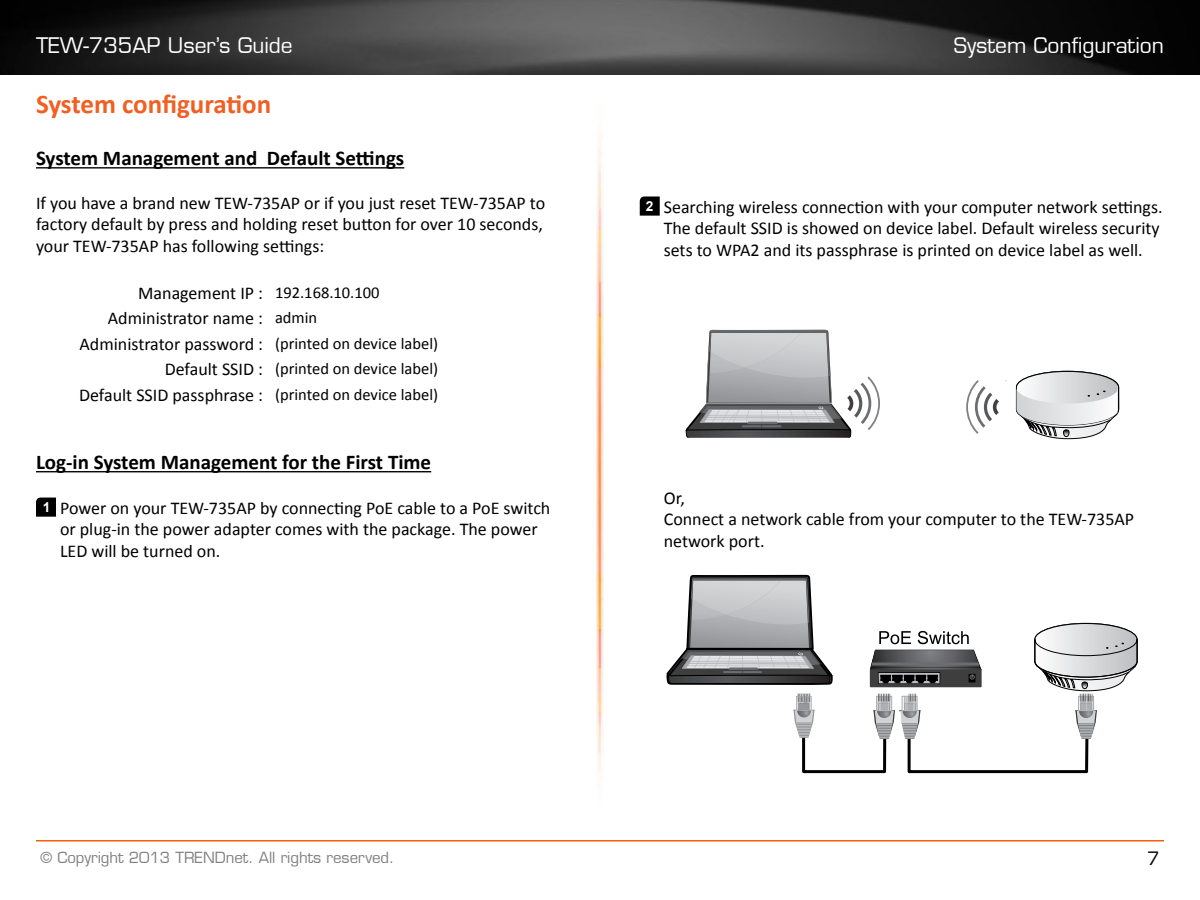
<style>
.page{position:relative;width:1200px;height:900px;background:#fff}
.page>*{position:absolute;margin:0;border:0;box-sizing:border-box;transform-origin:0 0}
.SectionTitle_1{font:700 27px "Calibri";letter-spacing:-.005em;color:#f15f22}
.SectionTitle_2{font:700 21px "Calibri";color:#000}
.t1{font:21px "Eurostile LT";color:#fff}
.t2{font:18px/21.6px "Calibri";color:#000}
.t3{font:18px "Eurostile LT";color:#000}
.tbl_cell{font:16.5px "Calibri";color:#000}
.t4{font:15px "Eurostile LT";color:#808080}
.t5{font:700 13.8px "Arial";color:#fff}
</style>
<div class="page">
<hr style="left:36px;top:840px;width:1128px;height:2px;background:#fb5d05">
<img style="left:0;top:0;width:1200px;height:75px">
<img style="left:596px;top:142px;width:8px;height:629px">
<hr style="left:36px;top:167px;width:368px;height:2px;background:#000">
<hr style="left:36px;top:471px;width:395px;height:1px;background:#000">
<svg style="left:36px;top:498px;width:20px;height:19px"></svg>
<svg style="left:640px;top:196px;width:20px;height:20px"></svg>
<svg style="left:685px;top:330px;width:195px;height:108px"></svg>
<svg style="left:966px;top:380px;width:41px;height:54px"></svg>
<svg style="left:1016px;top:371px;width:103px;height:68px"></svg>
<svg style="left:666px;top:575px;width:472px;height:199px"></svg>
<p class="t1" style="left:36px;top:33px;width:258px">TEW-735AP User’s Guide</p>
<p class="t1" style="left:954px;top:33px;width:212px">System Configuration</p>
<p class="SectionTitle_1" style="left:36px;top:87px;width:237px">System configuration</p>
<p class="SectionTitle_2" style="left:36px;top:145px;width:370px">System Management and Default Settings</p>
<p class="t2" style="left:36px;top:192px;width:511px">If you have a brand new TEW-735AP or if you just reset TEW-735AP to factory default by press and holding reset button for over 10 seconds, your TEW-735AP has following settings:</p>
<p class="t2" style="left:138px;top:282px;width:126px">Management IP :</p>
<p class="tbl_cell" style="left:275px;top:282px;width:106px">192.168.10.100</p>
<p class="t2" style="left:108px;top:308px;width:157px">Administrator name :</p>
<p class="tbl_cell" style="left:275px;top:307px;width:44px">admin</p>
<p class="t2" style="left:80px;top:333px;width:185px">Administrator password :</p>
<p class="tbl_cell" style="left:275px;top:333px;width:165px">(printed on device label)</p>
<p class="t2" style="left:165px;top:359px;width:100px">Default SSID :</p>
<p class="tbl_cell" style="left:275px;top:358px;width:165px">(printed on device label)</p>
<p class="t2" style="left:79px;top:384px;width:186px">Default SSID passphrase :</p>
<p class="tbl_cell" style="left:275px;top:384px;width:165px">(printed on device label)</p>
<p class="SectionTitle_2" style="left:36px;top:449px;width:397px">Log-in System Management for the First Time</p>
<p class="t5" style="left:43px;top:497px;width:9px">1</p>
<p class="t2" style="left:60px;top:497px;width:492px">Power on your TEW-735AP by connecting PoE cable to a PoE switch or plug-in the power adapter comes with the package. The power<br>LED will be turned on.</p>
<p class="t5" style="left:646px;top:196px;width:9px">2</p>
<p class="t2" style="left:664px;top:196px;width:500px">Searching wireless connection with your computer network settings.<br>The default SSID is showed on device label. Default wireless security sets to WPA2 and its passphrase is printed on device label as well.</p>
<p class="t2" style="left:664px;top:487px;width:23px">Or,</p>
<p class="t2" style="left:664px;top:509px;width:472px">Connect a network cable from your computer to the TEW-735AP network port.</p>
<p class="t4" style="left:40px;top:848px;width:355px">© Copyright 2013 TRENDnet. All rights reserved.</p>
<p class="t3" style="left:1147px;top:848px;width:14px">7</p>
</div>
